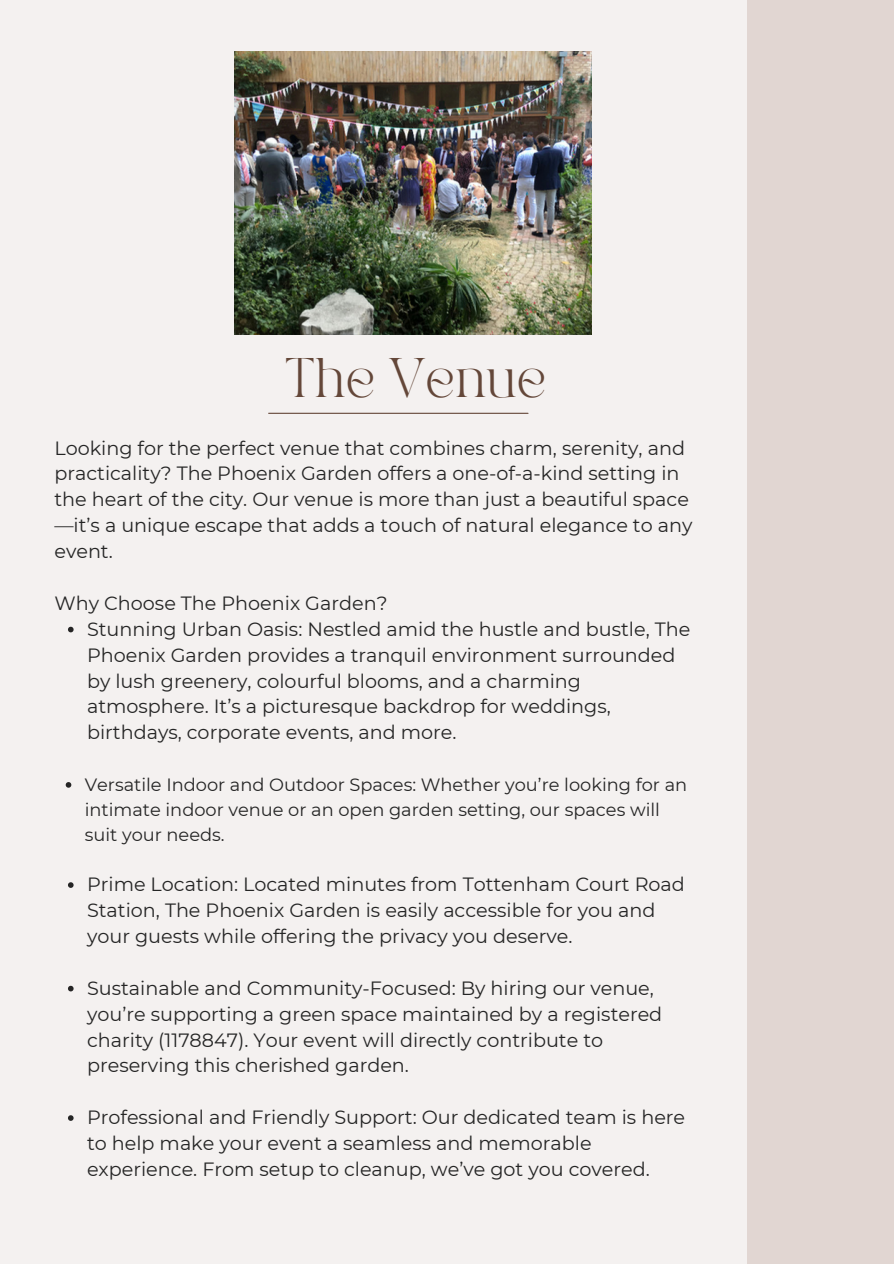
<style>
.page{position:relative;width:894px;height:1264px;background:#fff}
.page>*{position:absolute;margin:0;border:0;box-sizing:border-box;transform-origin:0 0}
.t1{font:39px "TAN PEARL Regular";color:#644739}
.t2{font:19.2px/25.8px "Montserrat";color:#252525}
.t3{font:17.85px/24.8px "Montserrat";color:#252525}
</style>
<div class="page">
<div style="left:0;top:0;width:893px;height:1263px;background:#f4f1f0"></div>
<div style="left:747px;top:0;width:146px;height:1263px;background:#e1d6d2"></div>
<hr style="left:268px;top:413px;width:260px;height:1px;background:#644739">
<svg style="left:68px;top:626px;width:6px;height:6px"></svg>
<svg style="left:66px;top:782px;width:5px;height:5px"></svg>
<svg style="left:68px;top:882px;width:6px;height:5px"></svg>
<svg style="left:68px;top:985px;width:6px;height:6px"></svg>
<svg style="left:68px;top:1115px;width:6px;height:5px"></svg>
<img style="left:234px;top:51px;width:357px;height:284px">
<p class="t1" style="left:285px;top:357px;width:263px">The Venue</p>
<p class="t2" style="left:54px;top:435px;width:639px">Looking for the perfect venue that combines charm, serenity, and practicality? The Phoenix Garden offers a one-of-a-kind setting in the heart of the city. Our venue is more than just a beautiful space —it’s a unique escape that adds a touch of natural elegance to any event.</p>
<h1 class="t2" style="left:54px;top:590px;width:334px">Why Choose The Phoenix Garden?</h1>
<p class="t2" style="left:87px;top:616px;width:604px">Stunning Urban Oasis: Nestled amid the hustle and bustle, The Phoenix Garden provides a tranquil environment surrounded by lush greenery, colourful blooms, and a charming atmosphere. It’s a picturesque backdrop for weddings, birthdays, corporate events, and more.</p>
<p class="t3" style="left:85px;top:772px;width:604px">Versatile Indoor and Outdoor Spaces: Whether you’re looking for an intimate indoor venue or an open garden setting, our spaces will suit your needs.</p>
<p class="t2" style="left:87px;top:871px;width:599px">Prime Location: Located minutes from Tottenham Court Road<br>Station, The Phoenix Garden is easily accessible for you and your guests while offering the privacy you deserve.</p>
<p class="t2" style="left:87px;top:975px;width:576px">Sustainable and Community-Focused: By hiring our venue, you’re supporting a green space maintained by a registered charity (1178847). Your event will directly contribute to preserving this cherished garden.</p>
<p class="t2" style="left:87px;top:1104px;width:599px">Professional and Friendly Support: Our dedicated team is here to help make your event a seamless and memorable experience. From setup to cleanup, we’ve got you covered.</p>
</div>
